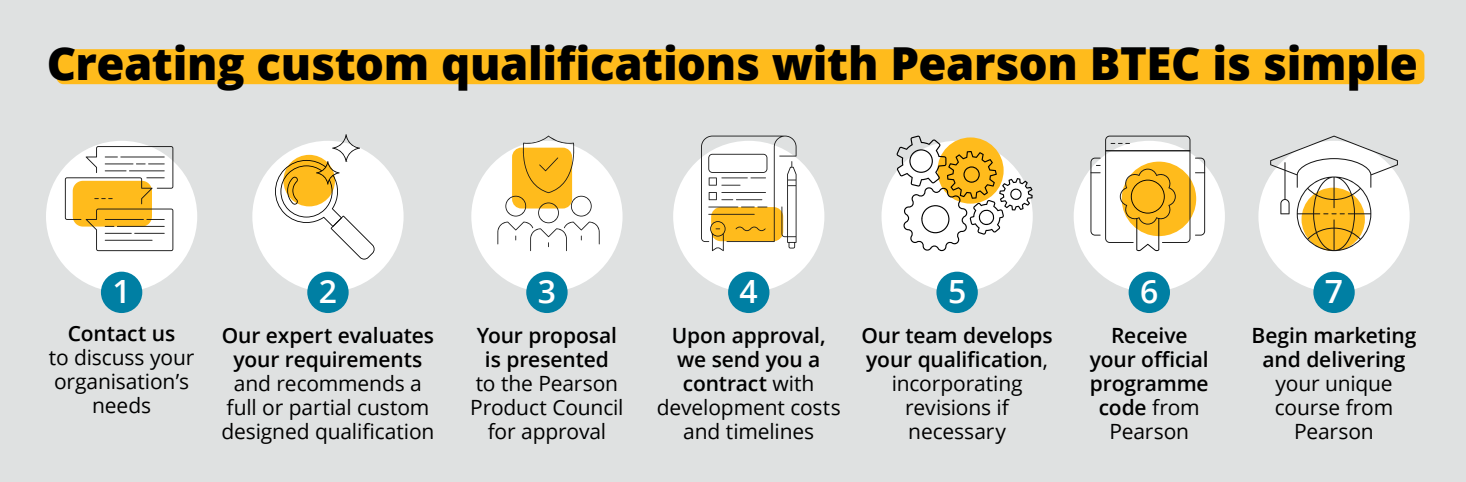
<style>
.page{position:relative;width:1466px;height:482px;background:#dfe1e1}
.page>*{position:absolute;margin:0;border:0;box-sizing:border-box;transform-origin:0 0}
.t1{font:800 45.5px "Open Sans";letter-spacing:-.01em;color:#000}
.t2{font:600 32px "Open Sans";color:#fff}
.t3{font:21px/24px "Open Sans";letter-spacing:-.005em;color:#000;text-align:center}
.t4{font:600 21px/24px "Open Sans";letter-spacing:-.005em;color:#000;text-align:center}
.s1{font-weight:600}
.s2{font-weight:400}
</style>
<div class="page">
<div style="left:1258px;top:141px;width:152px;height:151px;background:#fff;border-radius:50%"></div>
<div style="left:1074px;top:141px;width:151px;height:151px;background:#fff;border-radius:50%"></div>
<div style="left:882px;top:141px;width:151px;height:151px;background:#fff;border-radius:50%"></div>
<div style="left:673px;top:141px;width:151px;height:151px;background:#fff;border-radius:50%"></div>
<div style="left:471px;top:141px;width:152px;height:151px;background:#fff;border-radius:50%"></div>
<div style="left:252px;top:141px;width:152px;height:151px;background:#fff;border-radius:50%"></div>
<div style="left:46px;top:141px;width:151px;height:151px;background:#fff;border-radius:50%"></div>
<div style="left:56px;top:49px;width:1368px;height:35px;background:#ffbb1c;border-radius:7px"></div>
<div style="left:101px;top:272px;width:41px;height:41px;background:#007fa3;border-radius:50%"></div>
<div style="left:307px;top:272px;width:42px;height:41px;background:#007fa3;border-radius:50%"></div>
<div style="left:526px;top:272px;width:42px;height:41px;background:#007fa3;border-radius:50%"></div>
<div style="left:728px;top:272px;width:41px;height:41px;background:#007fa3;border-radius:50%"></div>
<div style="left:936px;top:272px;width:42px;height:41px;background:#007fa3;border-radius:50%"></div>
<div style="left:1129px;top:272px;width:41px;height:41px;background:#007fa3;border-radius:50%"></div>
<div style="left:1313px;top:272px;width:42px;height:41px;background:#007fa3;border-radius:50%"></div>
<svg style="left:275px;top:134px;width:100px;height:126px"></svg>
<svg style="left:701px;top:136px;width:96px;height:115px"></svg>
<svg style="left:497px;top:136px;width:103px;height:115px"></svg>
<svg style="left:897px;top:136px;width:136px;height:115px"></svg>
<svg style="left:1090px;top:136px;width:115px;height:115px"></svg>
<svg style="left:1270px;top:136px;width:128px;height:115px"></svg>
<svg style="left:65px;top:146px;width:108px;height:105px"></svg>
<hr style="left:134px;top:233px;width:31px;height:1px;background:#151515">
<hr style="left:105px;top:240px;width:48px;height:1px;background:#151515">
<h1 class="t1" style="left:47px;top:29px;width:1373px">Creating custom qualifications with Pearson BTEC is simple</h1>
<h2 class="t2" style="left:112px;top:270px;width:20px">1</h2>
<p class="t4" style="left:68px;top:321px;width:109px">Contact us</p>
<p class="t3" style="left:49px;top:345px;width:147px">to discuss your organisation’s needs</p>
<h2 class="t2" style="left:319px;top:270px;width:20px">2</h2>
<p class="t4" style="left:222px;top:323px;width:214px">Our expert evaluates your requirements</p>
<p class="t3" style="left:221px;top:371px;width:214px">and recommends a full or partial custom designed qualification</p>
<h2 class="t2" style="left:538px;top:270px;width:20px">3</h2>
<p class="t4" style="left:477px;top:323px;width:142px">Your proposal is presented</p>
<p class="t3" style="left:470px;top:371px;width:155px">to the Pearson<br>Product Council for approval</p>
<h2 class="t2" style="left:740px;top:270px;width:20px">4</h2>
<p class="t3" style="left:657px;top:323px;width:185px"><span class="s1">Upon approval, we send you a contract</span> with development costs and timelines</p>
<h2 class="t2" style="left:948px;top:270px;width:20px">5</h2>
<p class="t3" style="left:861px;top:323px;width:193px"><span class="s1">Our team develops your qualification</span>, incorporating revisions if necessary</p>
<h2 class="t2" style="left:1140px;top:270px;width:20px">6</h2>
<p class="t4" style="left:1090px;top:323px;width:120px">Receive your official programme code <span class="s2">from<br>Pearson</span></p>
<h2 class="t2" style="left:1325px;top:270px;width:20px">7</h2>
<p class="t4" style="left:1252px;top:323px;width:166px">Begin marketing and delivering</p>
<p class="t3" style="left:1275px;top:371px;width:120px">your unique course from<br>Pearson</p>
</div>
